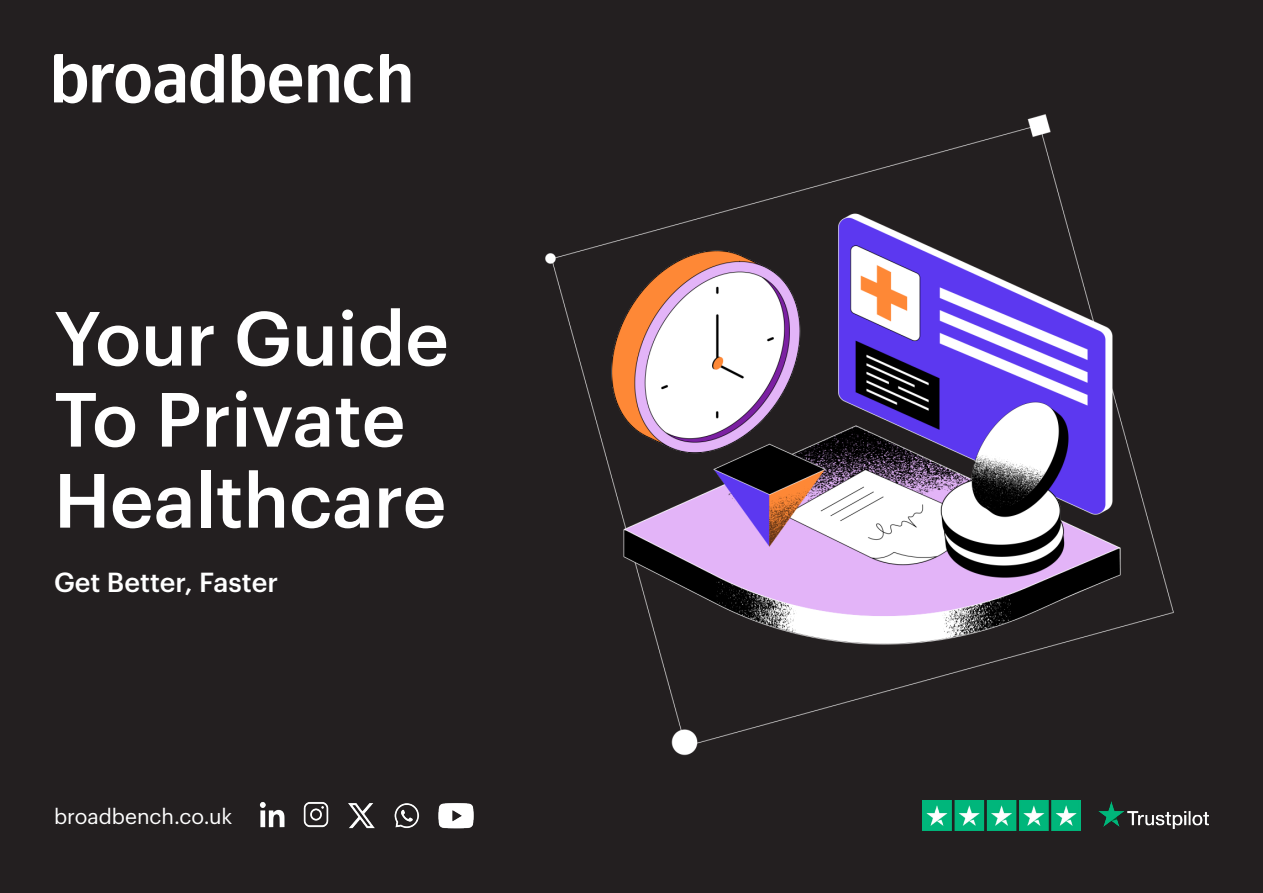
<style>
.page{position:relative;width:1263px;height:893px;background:#231f20}
.page>*{position:absolute;margin:0;border:0;box-sizing:border-box;transform-origin:0 0}
.Heading_1{font:500 75px/81px "Graphik";color:#fff}
.t1{font:500 27px "Graphik";color:#fff}
.Medium_-_8pt_-_Right{font:21px "Graphik";color:#fff}
</style>
<div class="page">
<svg style="left:380px;top:54px;width:30px;height:48px"></svg>
<svg style="left:308px;top:64px;width:65px;height:39px"></svg>
<svg style="left:54px;top:54px;width:131px;height:49px"></svg>
<svg style="left:191px;top:54px;width:33px;height:49px"></svg>
<svg style="left:232px;top:54px;width:70px;height:49px"></svg>
<img style="left:545px;top:114px;width:629px;height:642px">
<img style="left:922px;top:800px;width:158px;height:30px">
<img style="left:1099px;top:802px;width:110px;height:27px">
<img style="left:260px;top:802px;width:214px;height:27px">
<p class="Heading_1" style="left:54px;top:291px;width:396px">Your Guide<br>To Private<br>Healthcare</p>
<p class="t1" style="left:54px;top:562px;width:226px">Get Better, Faster</p>
<p class="Medium_-_8pt_-_Right" style="left:54px;top:801px;width:180px">broadbench.co.uk</p>
</div>
